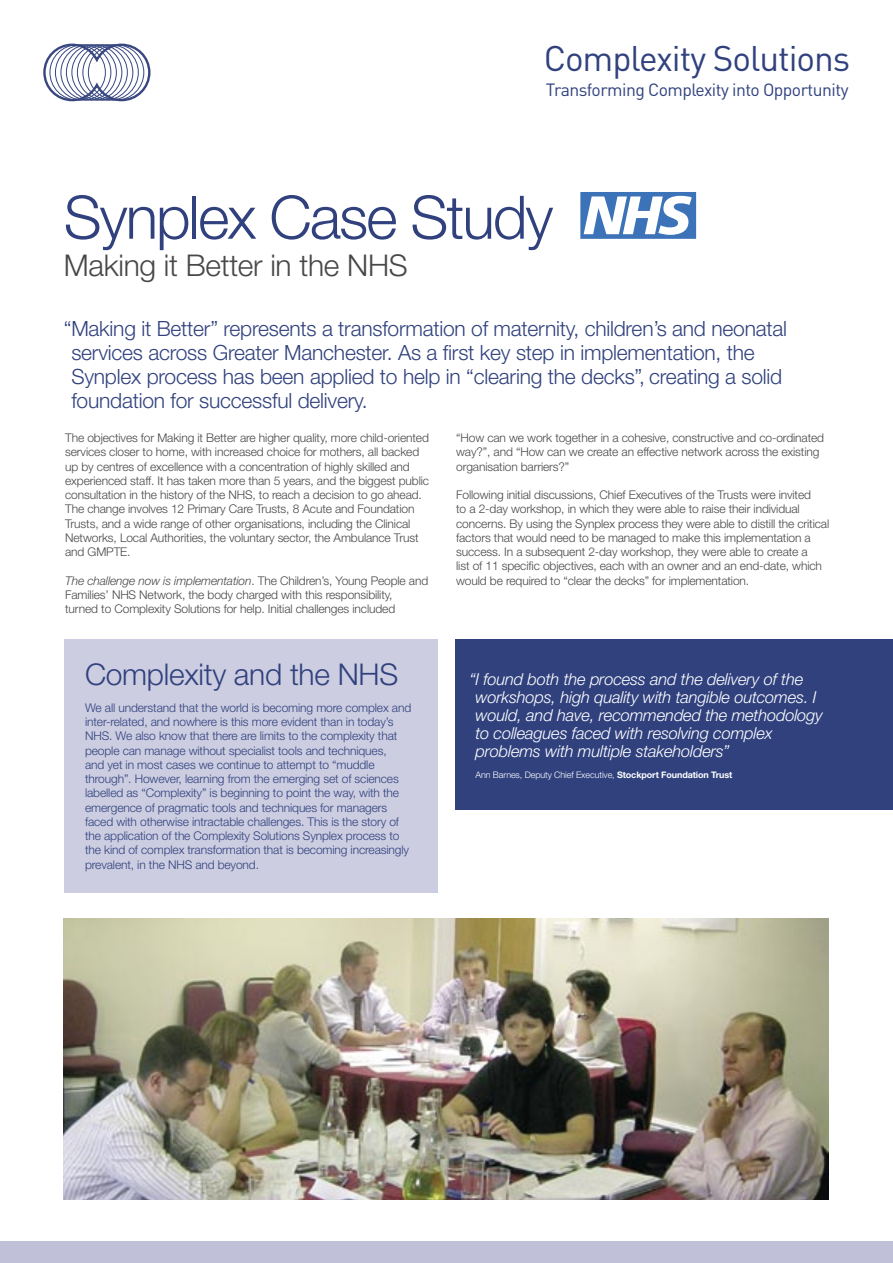
<style>
.page{position:relative;width:893px;height:1263px;background:#fff}
.page>*{position:absolute;margin:0;border:0;box-sizing:border-box;transform-origin:0 0}
.t1{font:300 60px "Helvetica Neue";letter-spacing:-.03em;color:#30417e}
.t2{font:35.25px "DIN";letter-spacing:-.03em;color:#30417e}
.t3{font:300 30px "Helvetica Neue";letter-spacing:-.01em;color:#484848}
.t4{font:300 30px "Helvetica Neue";letter-spacing:-.01em;color:#30417e}
.t5{font:300 21px/24px "Helvetica Neue";letter-spacing:-.01em;color:#30417e}
.t6{font:17.55px "DIN";letter-spacing:-.03em;color:#30417e}
.t7{font:italic 300 16.5px/18px "Helvetica Neue";letter-spacing:-.01em;color:#fff}
.t8{font:300 12px/14.2px "Helvetica Neue";letter-spacing:-.01em;color:#484848}
.t9{font:300 12px/14.2px "Helvetica Neue";letter-spacing:-.01em;color:#30417e}
.t10{font:300 9px "Helvetica Neue";letter-spacing:-.01em;color:#fff}
.s1{font-style:italic}
.s2{font-weight:700}
</style>
<div class="page">
<svg style="left:43px;top:43px;width:108px;height:59px"></svg>
<img style="left:64px;top:918px;width:764px;height:281px">
<svg style="left:580px;top:192px;width:116px;height:47px"></svg>
<div style="left:0;top:1242px;width:893px;height:21px;background:#c0c1d8"></div>
<div style="left:64px;top:640px;width:373px;height:253px;background:#cccde0"></div>
<div style="left:456px;top:640px;width:437px;height:170px;background:#30417e"></div>
<p class="t2" style="left:544px;top:36px;width:308px">Complexity Solutions</p>
<p class="t6" style="left:546px;top:79px;width:304px">Transforming Complexity into Opportunity</p>
<p class="t1" style="left:64px;top:181px;width:491px">Synplex Case Study</p>
<p class="t3" style="left:64px;top:247px;width:345px">Making it Better in the NHS</p>
<p class="t5" style="left:71px;top:316px;width:717px;text-indent:-8px">“ Making it Better” represents a transformation of maternity, children’s and neonatal services across Greater Manchester. As a first key step in implementation, the Synplex process has been applied to help in “clearing the decks”, creating a solid foundation for successful delivery.</p>
<p class="t8" style="left:65px;top:430px;width:365px">The objectives for Making it Better are higher quality, more child-oriented services closer to home, with increased choice for mothers, all backed up by centres of excellence with a concentration of highly skilled and experienced staff. It has taken more than 5 years, and the biggest public consultation in the history of the NHS, to reach a decision to go ahead.<br>The change involves 12 Primary Care Trusts, 8 Acute and Foundation Trusts, and a wide range of other organisations, including the Clinical Networks, Local Authorities, the voluntary sector, the Ambulance Trust and GMPTE.</p>
<p class="t8" style="left:65px;top:573px;width:365px"><span class="s1">The challenge now is implementation</span>. The Children’s, Young People and<br>Families’ NHS Network, the body charged with this responsibility,</p>
<p class="t8" style="left:65px;top:601px;width:331px">turned to Complexity Solutions for help. Initial challenges included</p>
<p class="t8" style="left:456px;top:430px;width:369px">“How can we work together in a cohesive, constructive and co-ordinated way?”, and “How can we create an effective network across the existing organisation barriers?”</p>
<p class="t8" style="left:456px;top:487px;width:374px">Following initial discussions, Chief Executives of the Trusts were invited<br>to a 2-day workshop, in which they were able to raise their individual concerns. By using the Synplex process they were able to distill the critical factors that would need to be managed to make this implementation a success. In a subsequent 2-day workshop, they were able to create a<br>list of 11 specific objectives, each with an owner and an end-date, which would be required to “clear the decks” for implementation.</p>
<p class="t4" style="left:85px;top:656px;width:315px">Complexity and the NHS</p>
<p class="t9" style="left:85px;top:700px;width:328px">We all understand that the world is becoming more complex and</p>
<p class="t9" style="left:85px;top:714px;width:326px">inter-related, and nowhere is this more evident than in today’s NHS. We also know that there are limits to the complexity that people can manage without specialist tools and techniques,<br>and yet in most cases we continue to attempt to “muddle through”. However, learning from the emerging set of sciences labelled as “Complexity” is beginning to point the way, with the emergence of pragmatic tools and techniques for managers faced with otherwise intractable challenges. This is the story of the application of the Complexity Solutions Synplex process to the kind of complex transformation that is becoming increasingly prevalent, in the NHS and beyond.</p>
<p class="t7" style="left:475px;top:670px;width:349px;text-indent:-6px">“ I found both the process and the delivery of the workshops, high quality with tangible outcomes. I would, and have, recommended the methodology to colleagues faced with resolving complex problems with multiple stakeholders”</p>
<p class="t10" style="left:475px;top:770px;width:258px">Ann Barnes, Deputy Chief Executive, <span class="s2">Stockport Foundation Trust</span></p>
</div>
